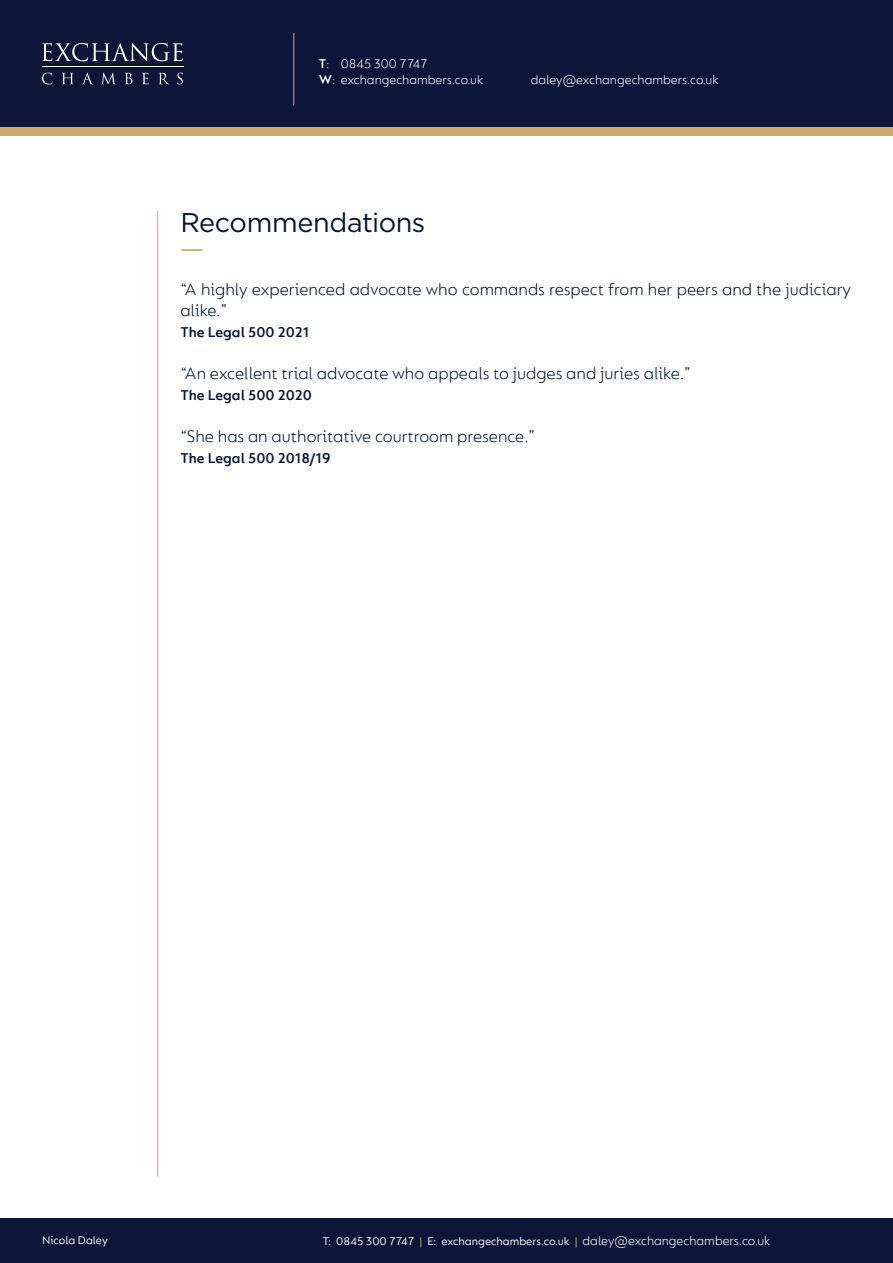
<style>
.page{position:relative;width:893px;height:1263px;background:#fff}
.page>*{position:absolute;margin:0;border:0;box-sizing:border-box;transform-origin:0 0}
.t1{font:27px "Gotham";letter-spacing:-.015em;color:#001537}
.t2{font:300 18px/21px "FS Lucas";color:#001537}
.t3{font:600 15px "FS Lucas";color:#001537}
.t4{font:300 13.5px/16.2px "FS Lucas";color:#fff}
.t5{font:12px "FS Lucas";color:#fff}
.s1{font-weight:600}
.s2{color:#cbaa76}
</style>
<div class="page">
<div style="left:0;top:64px;width:893px;height:72px;background:#cbaa76"></div>
<div style="left:0;top:0;width:893px;height:127px;background:#0d1638"></div>
<div style="left:0;top:1219px;width:893px;height:44px;background:#0d1638"></div>
<hr style="left:42px;top:67px;width:142px;height:1px;background:#fff">
<svg style="left:42px;top:43px;width:141px;height:18px"></svg>
<svg style="left:42px;top:73px;width:10px;height:11px"></svg>
<svg style="left:62px;top:73px;width:11px;height:11px"></svg>
<svg style="left:82px;top:73px;width:11px;height:11px"></svg>
<svg style="left:102px;top:73px;width:13px;height:11px"></svg>
<svg style="left:125px;top:73px;width:8px;height:11px"></svg>
<svg style="left:142px;top:73px;width:7px;height:11px"></svg>
<svg style="left:159px;top:73px;width:10px;height:11px"></svg>
<svg style="left:177px;top:73px;width:6px;height:11px"></svg>
<hr style="left:293px;top:33px;width:1px;height:73px;background:#cbaa76">
<hr style="left:157px;top:211px;width:1px;height:966px;background:#cbaa76">
<hr style="left:181px;top:249px;width:21px;height:2px;background:#cbaa76">
<p class="t4" style="left:319px;top:55px;width:166px"><span class="s1">T</span>: 0845 300 7747<br><span class="s1">W</span>: exchangechambers.co.uk</p>
<p class="t4" style="left:531px;top:71px;width:189px">daley@exchangechambers.co.uk</p>
<p class="t1" style="left:180px;top:205px;width:247px">Recommendations</p>
<p class="t2" style="left:180px;top:278px;width:672px">“A highly experienced advocate who commands respect from her peers and the judiciary alike.”</p>
<p class="t3" style="left:180px;top:323px;width:131px">The Legal 500 2021</p>
<p class="t2" style="left:180px;top:362px;width:512px">“An excellent trial advocate who appeals to judges and juries alike.”</p>
<p class="t3" style="left:180px;top:386px;width:133px">The Legal 500 2020</p>
<p class="t2" style="left:180px;top:425px;width:356px">“She has an authoritative courtroom presence.”</p>
<p class="t3" style="left:180px;top:449px;width:152px">The Legal 500 2018/19</p>
<p class="t4" style="left:583px;top:1233px;width:189px">daley@exchangechambers.co.uk</p>
<p class="t5" style="left:42px;top:1233px;width:67px">Nicola Daley</p>
<p class="t5" style="left:323px;top:1235px;width:256px">T: 0845 300 7747 <span class="s2">|</span> E: exchangechambers.co.uk <span class="s2">|</span></p>
</div>
